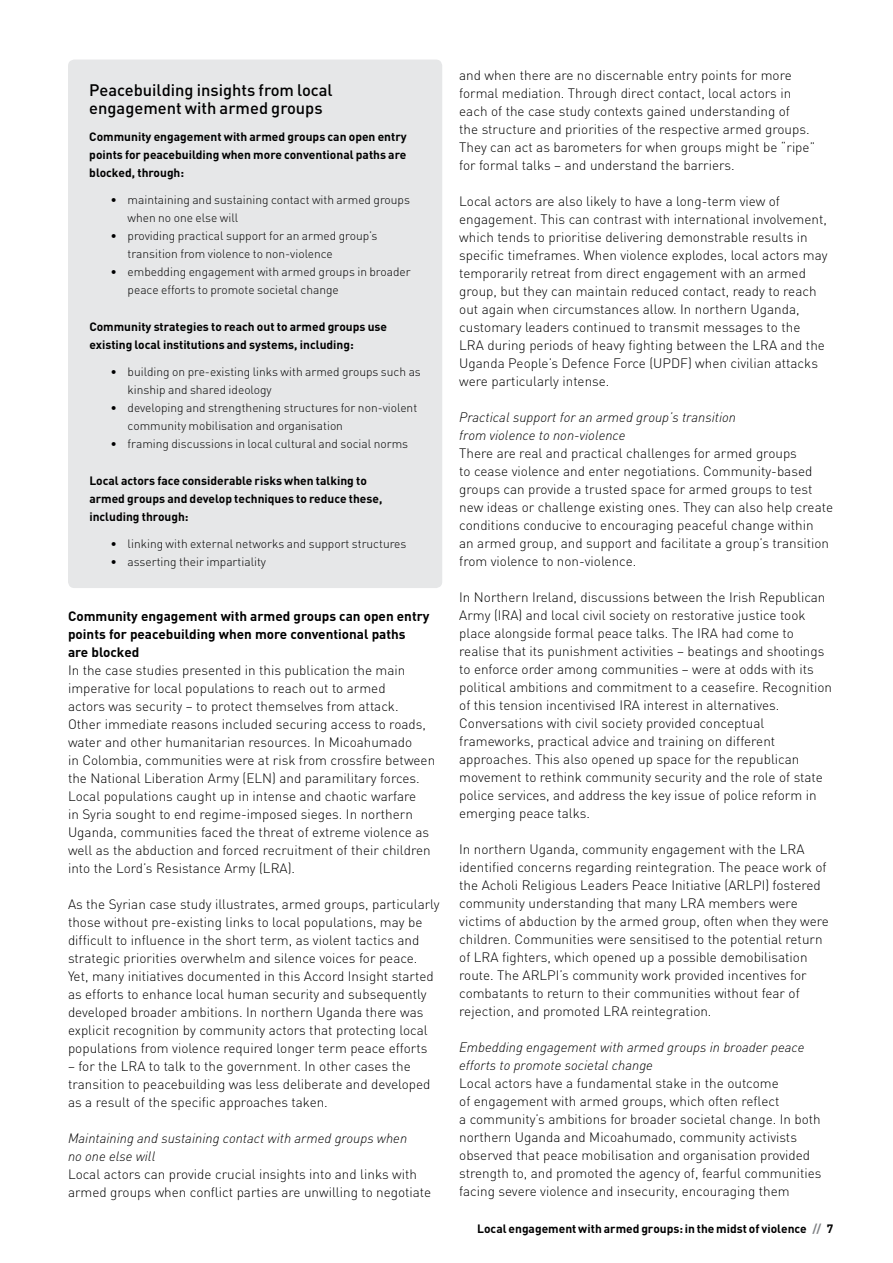
<style>
.page{position:relative;width:893px;height:1263px;background:#fff}
.page>*{position:absolute;margin:0;border:0;box-sizing:border-box;transform-origin:0 0}
.t1{font:500 16.5px/18px "DIN";color:#000}
.t2{font:300 13.5px/18px "DIN";color:#000}
.t3{font:italic 300 13.5px/18px "DIN";color:#000}
.t4{font:700 13.5px/18px "DIN";color:#000}
.t5{font:italic 300 13.5px/18px "DINOT";color:#000}
.t6{font:300 12px/18px "DIN";color:#000}
.t7{font:700 12px/18px "DIN";color:#000}
.s1{color:#808285}
</style>
<div class="page">
<div style="left:68px;top:60px;width:374px;height:528px;background:#e6e7e8;border-radius:6px"></div>
<p class="t1" style="left:89px;top:80px;width:245px">Peacebuilding insights from local engagement with armed groups</p>
<p class="t7" style="left:89px;top:127px;width:319px;text-align:justify">Community engagement with armed groups can open entry points for peacebuilding when more conventional paths are blocked, through:</p>
<p class="t6" style="left:128px;top:191px;width:284px;text-indent:-17px">• maintaining and sustaining contact with armed groups when no one else will</p>
<p class="t6" style="left:128px;top:227px;width:251px;text-indent:-17px">• providing practical support for an armed group’s transition from violence to non-violence</p>
<p class="t6" style="left:128px;top:263px;width:285px;text-indent:-17px">• embedding engagement with armed groups in broader peace efforts to promote societal change</p>
<p class="t7" style="left:89px;top:317px;width:299px">Community strategies to reach out to armed groups use existing local institutions and systems, including:</p>
<p class="t6" style="left:128px;top:363px;width:295px;text-indent:-17px">• building on pre-existing links with armed groups such as kinship and shared ideology</p>
<p class="t6" style="left:128px;top:399px;width:291px;text-indent:-17px">• developing and strengthening structures for non-violent community mobilisation and organisation</p>
<p class="t6" style="left:111px;top:435px;width:299px">• framing discussions in local cultural and social norms</p>
<p class="t7" style="left:89px;top:471px;width:294px">Local actors face considerable risks when talking to armed groups and develop techniques to reduce these, including through:</p>
<p class="t6" style="left:111px;top:535px;width:297px">• linking with external networks and support structures</p>
<p class="t6" style="left:111px;top:553px;width:157px">• asserting their impartiality</p>
<p class="t4" style="left:68px;top:606px;width:363px">Community engagement with armed groups can open entry points for peacebuilding when more conventional paths<br>are blocked</p>
<p class="t2" style="left:68px;top:661px;width:369px">In the case studies presented in this publication the main imperative for local populations to reach out to armed<br>actors was security – to protect themselves from attack.<br>Other immediate reasons included securing access to roads, water and other humanitarian resources. In Micoahumado<br>in Colombia, communities were at risk from crossfire between the National Liberation Army (ELN) and paramilitary forces.<br>Local populations caught up in intense and chaotic warfare<br>in Syria sought to end regime-imposed sieges. In northern Uganda, communities faced the threat of extreme violence as well as the abduction and forced recruitment of their children into the Lord’s Resistance Army (LRA).</p>
<p class="t2" style="left:68px;top:894px;width:373px">As the Syrian case study illustrates, armed groups, particularly those without pre-existing links to local populations, may be difficult to influence in the short term, as violent tactics and strategic priorities overwhelm and silence voices for peace.<br>Yet, many initiatives documented in this Accord Insight started as efforts to enhance local human security and subsequently developed broader ambitions. In northern Uganda there was explicit recognition by community actors that protecting local populations from violence required longer term peace efforts</p>
<p class="t2" style="left:68px;top:1056px;width:364px">– for the LRA to talk to the government. In other cases the transition to peacebuilding was less deliberate and developed as a result of the specific approaches taken.</p>
<p class="t5" style="left:68px;top:1128px;width:341px">Maintaining and sustaining contact with armed groups when no one else will</p>
<p class="t2" style="left:68px;top:1164px;width:365px">Local actors can provide crucial insights into and links with armed groups when conflict parties are unwilling to negotiate</p>
<p class="t2" style="left:459px;top:66px;width:358px">and when there are no discernable entry points for more formal mediation. Through direct contact, local actors in each of the case study contexts gained understanding of<br>the structure and priorities of the respective armed groups.<br>They can act as barometers for when groups might be “ripe” for formal talks – and understand the barriers.</p>
<p class="t2" style="left:459px;top:192px;width:370px">Local actors are also likely to have a long-term view of engagement. This can contrast with international involvement, which tends to prioritise delivering demonstrable results in specific timeframes. When violence explodes, local actors may temporarily retreat from direct engagement with an armed group, but they can maintain reduced contact, ready to reach out again when circumstances allow. In northern Uganda, customary leaders continued to transmit messages to the LRA during periods of heavy fighting between the LRA and the Uganda People’s Defence Force (UPDF) when civilian attacks were particularly intense.</p>
<p class="t3" style="left:459px;top:408px;width:278px">Practical support for an armed group’s transition from violence to non-violence</p>
<p class="t2" style="left:459px;top:444px;width:375px">There are real and practical challenges for armed groups<br>to cease violence and enter negotiations. Community-based groups can provide a trusted space for armed groups to test new ideas or challenge existing ones. They can also help create conditions conducive to encouraging peaceful change within<br>an armed group, and support and facilitate a group’s transition from violence to non-violence.</p>
<p class="t2" style="left:459px;top:588px;width:374px">In Northern Ireland, discussions between the Irish Republican Army (IRA) and local civil society on restorative justice took place alongside formal peace talks. The IRA had come to realise that its punishment activities – beatings and shootings to enforce order among communities – were at odds with its political ambitions and commitment to a ceasefire. Recognition of this tension incentivised IRA interest in alternatives.<br>Conversations with civil society provided conceptual frameworks, practical advice and training on different approaches. This also opened up space for the republican movement to rethink community security and the role of state police services, and address the key issue of police reform in emerging peace talks.</p>
<p class="t2" style="left:459px;top:840px;width:371px">In northern Uganda, community engagement with the LRA identified concerns regarding reintegration. The peace work of the Acholi Religious Leaders Peace Initiative (ARLPI) fostered community understanding that many LRA members were victims of abduction by the armed group, often when they were children. Communities were sensitised to the potential return of LRA fighters, which opened up a possible demobilisation route. The ARLPI’s community work provided incentives for combatants to return to their communities without fear of rejection, and promoted LRA reintegration.</p>
<p class="t3" style="left:459px;top:1038px;width:347px">Embedding engagement with armed groups in broader peace efforts to promote societal change</p>
<p class="t2" style="left:459px;top:1074px;width:364px">Local actors have a fundamental stake in the outcome<br>of engagement with armed groups, which often reflect<br>a community’s ambitions for broader societal change. In both northern Uganda and Micoahumado, community activists observed that peace mobilisation and organisation provided strength to, and promoted the agency of, fearful communities facing severe violence and insecurity, encouraging them</p>
<p class="t7" style="left:477px;top:1219px;width:358px">Local engagement with armed groups: in the midst of violence <span class="s1">//</span> 7</p>
</div>
